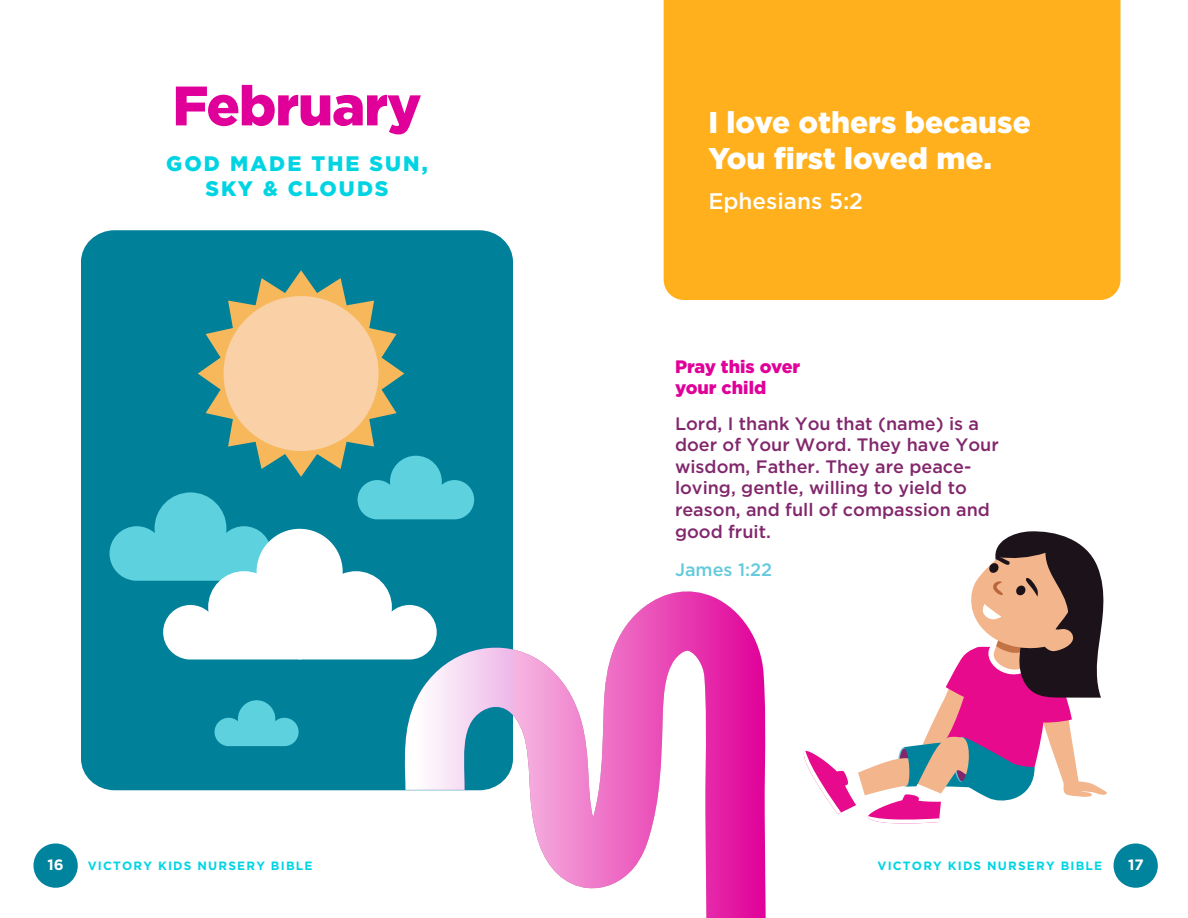
<style>
.page{position:relative;width:1188px;height:918px;background:#fff}
.page>*{position:absolute;margin:0;border:0;box-sizing:border-box;transform-origin:0 0}
.Blue_Title{font:900 55.5px "Gotham";letter-spacing:-.02em;color:#e00099}
.Body{font:900 30px/36px "Gotham";color:#fff}
.Body-2{font:500 22.5px "Gotham";color:#fff}
.Body-3{font:900 21px/25.2px "Gotham";letter-spacing:.1em;color:#00d4e3;text-align:center}
.Body-4{font:500 18px/21.6px "Gotham";color:#82276c}
.Body-5{font:900 18px/21.6px "Gotham";color:#e00099}
.Body-6{font:500 18px "Gotham";color:#64cadc}
.t1{font:700 15px "Gotham";color:#fff}
.t2{font:700 12px "Gotham";letter-spacing:.1em;color:#00d4e3}
</style>
<div class="page">
<div style="left:33px;top:843px;width:45px;height:45px;background:#00849d;border-radius:50%"></div>
<div style="left:1114px;top:843px;width:44px;height:45px;background:#00849d;border-radius:50%"></div>
<div style="left:664px;top:0;width:456px;height:300px;background:#ffb01c"></div>
<svg style="left:803px;top:531px;width:304px;height:293px"></svg>
<div style="left:81px;top:230px;width:432px;height:560px;background:#008099;border-radius:33px"></div>
<svg style="left:215px;top:700px;width:84px;height:46px"></svg>
<svg style="left:110px;top:270px;width:364px;height:389px"></svg>
<div style="left:257px;top:529px;width:86px;height:86px;background:#fff;border-radius:50%"></div>
<div style="left:224px;top:296px;width:155px;height:155px;background:#fad1a6;border-radius:50%"></div>
<svg style="left:404px;top:590px;width:362px;height:328px"></svg>
<p class="Blue_Title" style="left:172px;top:68px;width:251px">February</p>
<p class="Body-3" style="left:166px;top:151px;width:263px">GOD MADE THE SUN,<br>SKY &amp; CLOUDS</p>
<p class="Body" style="left:708px;top:104px;width:324px">I love others because<br>You first loved me.</p>
<p class="Body-2" style="left:708px;top:189px;width:156px">Ephesians 5:2</p>
<p class="Body-5" style="left:675px;top:355px;width:127px">Pray this over your child</p>
<p class="Body-4" style="left:675px;top:412px;width:325px">Lord, I thank You that (name) is a doer of Your Word. They have Your wisdom, Father. They are peace&shy;loving, gentle, willing to yield to reason, and full of compassion and good fruit.</p>
<p class="Body-6" style="left:675px;top:560px;width:99px">James 1:22</p>
<p class="t1" style="left:48px;top:856px;width:18px">16</p>
<p class="t2" style="left:88px;top:859px;width:226px">VICTORY KIDS NURSERY BIBLE</p>
<p class="t2" style="left:878px;top:859px;width:226px">VICTORY KIDS NURSERY BIBLE</p>
<p class="t1" style="left:1128px;top:856px;width:17px">17</p>
</div>
